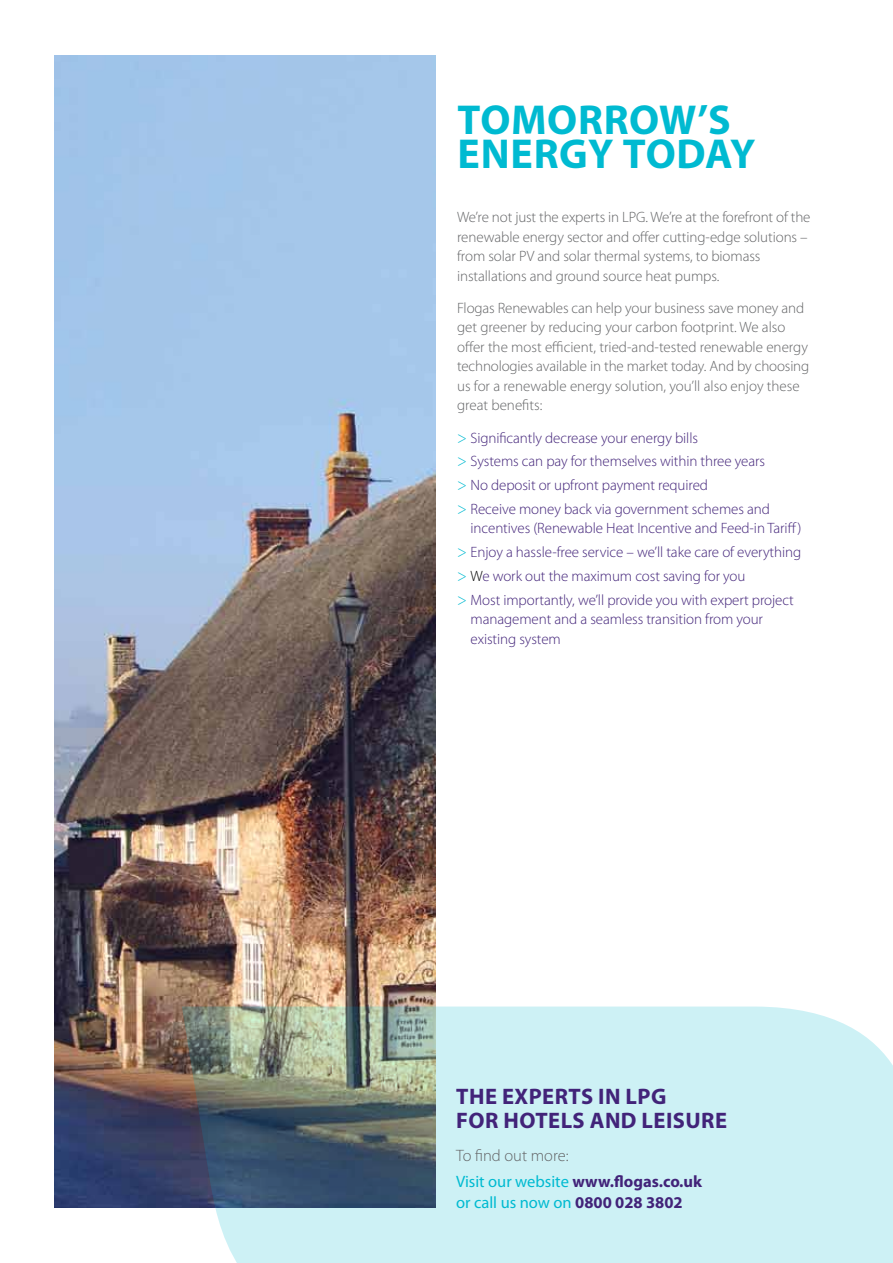
<style>
.page{position:relative;width:893px;height:1263px;background:#fff}
.page>*{position:absolute;margin:0;border:0;box-sizing:border-box;transform-origin:0 0}
.t1{font:700 42px "Myriad Pro";color:#00bad1}
.t2{font:700 22.5px/24px "Myriad Pro";letter-spacing:.02em;color:#422379}
.t3{font:700 16.5px/25.2px "Myriad Pro";color:#422379}
.t4{font:16.5px "Myriad Pro";color:#00bad1}
.t5{font:300 15px/19.5px "Myriad Pro";letter-spacing:-.005em;color:#636466}
.t6{font:300 15px/23.7px "Myriad Pro";letter-spacing:-.005em;color:#422379}
.s1{font-size:16.5px;color:#00bad1}
.s2{color:#000}
.s3{font-weight:300;color:#636466}
.s4{font-weight:400;color:#00bad1}
.s5{font-weight:700;color:#422379}
</style>
<div class="page">
<img style="left:54px;top:55px;width:381px;height:1153px">
<svg style="left:182px;top:1006px;width:711px;height:257px;fill:#cdf1f5"></svg>
<h1 class="t1" style="left:458px;top:92px;width:31px">TOMORROW</h1>
<h1 class="t1" style="left:697px;top:92px;width:32px">’S</h1>
<h1 class="t1" style="left:458px;top:126px;width:103px">ENERGY</h1>
<h1 class="t1" style="left:623px;top:126px;width:28px">TODAY</h1>
<p class="t5" style="left:457px;top:207px;width:355px">We’re not just the experts in LPG. We’re at the forefront of the renewable energy sector and offer cutting-edge solutions – from solar PV and solar thermal systems, to biomass installations and ground source heat pumps.</p>
<p class="t5" style="left:457px;top:298px;width:354px">Flogas Renewables can help your business save money and get greener by reducing your carbon footprint. We also offer the most efficient, tried-and-tested renewable energy technologies available in the market today. And by choosing us for a renewable energy solution, you’ll also enjoy these great benefits:</p>
<p class="t6" style="left:457px;top:426px;width:314px"><span class="s1">&gt;</span> Significantly decrease your energy bills<br><span class="s1">&gt;</span> Systems can pay for themselves within three years <span class="s1">&gt;</span> No deposit or upfront payment required<br><span class="s1">&gt;</span> Receive money back via government schemes and</p>
<p class="t6" style="left:457px;top:516px;width:346px;text-indent:13px">incentives (Renewable Heat Incentive and Feed-in Tariff) <span class="s1">&gt;</span> Enjoy a hassle-free service – we’ll take care of everything <span class="s1">&gt;</span> <span class="s2">W</span>e work out the maximum cost saving for you<br><span class="s1">&gt;</span> Most importantly, we’ll provide you with expert project</p>
<p class="t6" style="left:471px;top:609px;width:294px;line-height:19.5px">management and a seamless transition from your existing system</p>
<h2 class="t2" style="left:456px;top:1083px;width:184px">TH E expertS in LPG<br>FOR</h2>
<h2 class="t2" style="left:503px;top:1107px;width:16px">HOT</h2>
<h2 class="t2" style="left:548px;top:1107px;width:58px">ELS AND</h2>
<h2 class="t2" style="left:642px;top:1107px;width:38px">LEISUR</h2>
<h2 class="t2" style="left:715px;top:1107px;width:14px">E</h2>
<p class="t3" style="left:456px;top:1143px;width:248px"><span class="s3">To find out more:<br></span><span class="s4">Visit our website</span> www.flogas.co.uk</p>
<p class="t4" style="left:456px;top:1192px;width:228px">or call us now on <span class="s5">0800 028 3802</span></p>
</div>
